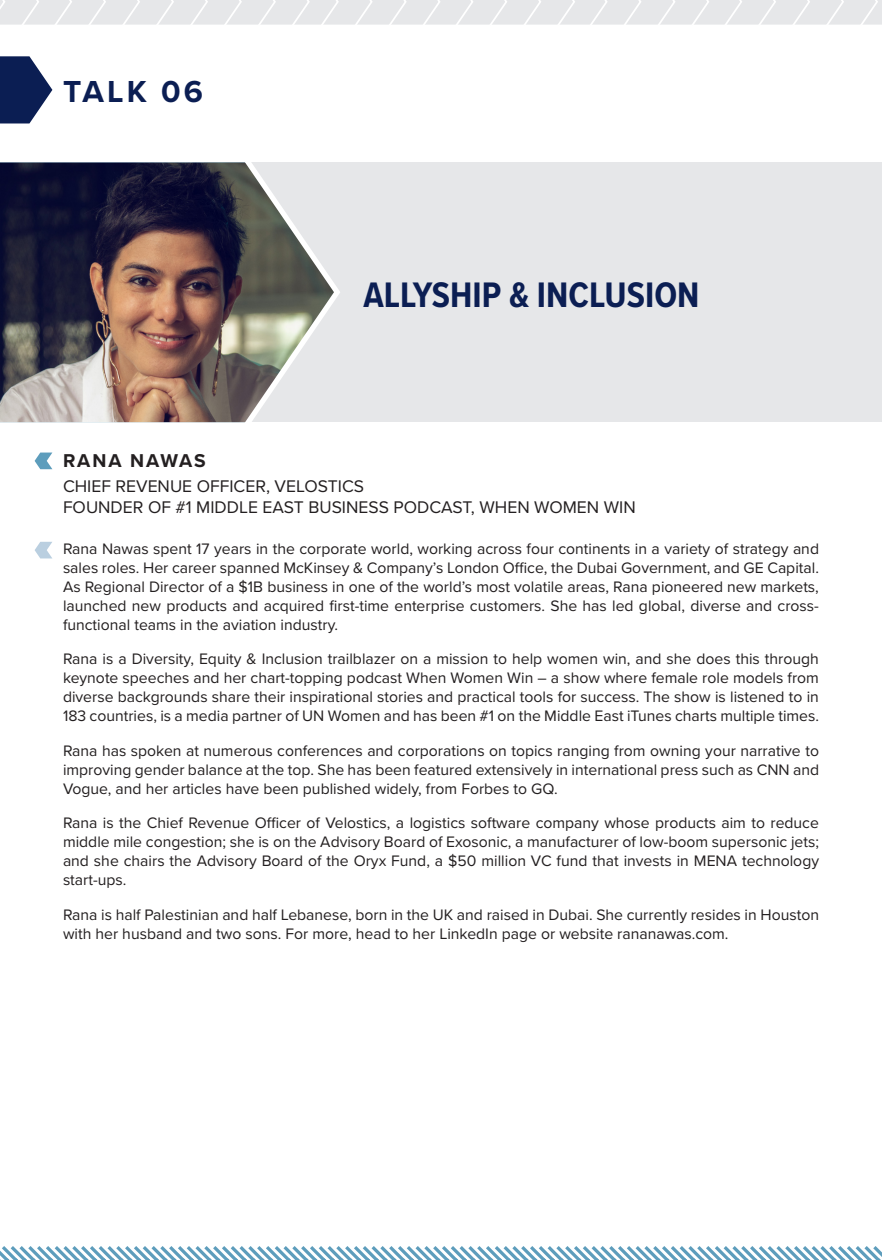
<style>
.page{position:relative;width:882px;height:1260px;background:#fff}
.page>*{position:absolute;margin:0;border:0;box-sizing:border-box;transform-origin:0 0}
.Talk_Title{font:700 36.75px "Proxima Nova Cond";color:#0b1e53}
.T1{font:700 31.5px "Proxima Nova";letter-spacing:.1em;color:#0b1e53}
.T2{font:700 19.25px "Proxima Nova";letter-spacing:.1em;color:#231f20}
.T2_Title{font:17.5px "Proxima Nova";color:#231f20}
.Body{font:15.75px/18.9px "Proxima Nova";color:#231f20;text-align:justify}
</style>
<div class="page">
<svg style="left:0;top:0;width:882px;height:25px;background:#e7e8ea"></svg>
<svg style="left:0;top:1246px;width:882px;height:14px"></svg>
<svg style="left:0;top:56px;width:52px;height:67px"></svg>
<div style="left:205px;top:163px;width:677px;height:259px;background:#e6e7e9"></div>
<img style="left:0;top:163px;width:237px;height:259px">
<svg style="left:237px;top:162px;width:107px;height:261px"></svg>
<svg style="left:35px;top:453px;width:17px;height:16px"></svg>
<svg style="left:35px;top:542px;width:17px;height:16px"></svg>
<p class="T1" style="left:63px;top:68px;width:142px">TALK 06</p>
<p class="Talk_Title" style="left:363px;top:268px;width:338px">ALLYSHIP &amp; INCLUSION</p>
<p class="T2" style="left:63px;top:447px;width:144px">RANA NAWAS</p>
<p class="T2_Title" style="left:63px;top:473px;width:303px">CHIEF REVENUE OFFICER, VELOSTICS</p>
<p class="T2_Title" style="left:63px;top:494px;width:574px">FOUNDER OF #1 MIDDLE EAST BUSINESS PODCAST, WHEN WOMEN WIN</p>
<p class="Body" style="left:63px;top:539px;width:758px">Rana Nawas spent 17 years in the corporate world, working across four continents in a variety of strategy and sales roles. Her career spanned McKinsey &amp; Company’s London Office, the Dubai Government, and GE Capital.<br>As Regional Director of a $1B business in one of the world’s most volatile areas, Rana pioneered new markets, launched new products and acquired first-time enterprise customers. She has led global, diverse and cross&shy;functional teams in the aviation industry.</p>
<p class="Body" style="left:63px;top:649px;width:758px">Rana is a Diversity, Equity &amp; Inclusion trailblazer on a mission to help women win, and she does this through keynote speeches and her chart-topping podcast When Women Win – a show where female role models from diverse backgrounds share their inspirational stories and practical tools for success. The show is listened to in 183 countries, is a media partner of UN Women and has been #1 on the Middle East iTunes charts multiple times.</p>
<p class="Body" style="left:63px;top:740px;width:758px">Rana has spoken at numerous conferences and corporations on topics ranging from owning your narrative to improving gender balance at the top. She has been featured extensively in international press such as CNN and Vogue, and her articles have been published widely, from Forbes to GQ.</p>
<p class="Body" style="left:63px;top:813px;width:758px">Rana is the Chief Revenue Officer of Velostics, a logistics software company whose products aim to reduce middle mile congestion; she is on the Advisory Board of Exosonic, a manufacturer of low-boom supersonic jets; and she chairs the Advisory Board of the Oryx Fund, a $50 million VC fund that invests in MENA technology start-ups.</p>
<p class="Body" style="left:63px;top:904px;width:758px">Rana is half Palestinian and half Lebanese, born in the UK and raised in Dubai. She currently resides in Houston with her husband and two sons. For more, head to her LinkedIn page or website rananawas.com.</p>
</div>
